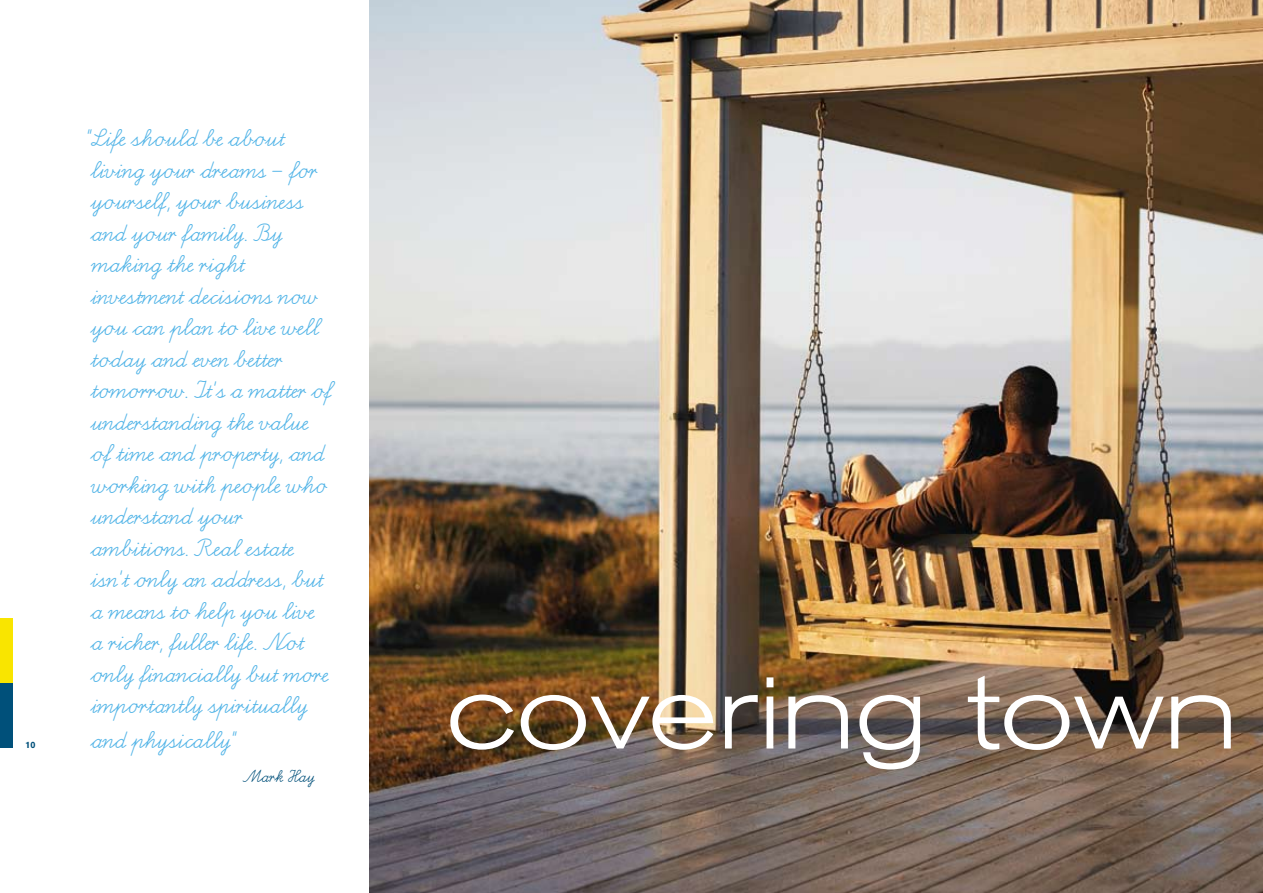
<style>
.page{position:relative;width:1263px;height:893px;background:#fff}
.page>*{position:absolute;margin:0;border:0;box-sizing:border-box;transform-origin:0 0}
.t1{font:300 expanded 105px "Akzidenz Grotesk BE";color:#fff}
.t2{font:30px/31.5px "Schulschrift B";color:#52b4e7}
.t3{font:21px "Schulschrift B";color:#00507a}
.t4{font:900 9px "Akzidenz Grotesk";color:#00507a}
</style>
<div class="page">
<div style="left:0;top:619px;width:13px;height:64px;background:#f9e500"></div>
<div style="left:0;top:683px;width:13px;height:64px;background:#00507a"></div>
<img style="left:370px;top:0;width:893px;height:893px">
<p class="t4" style="left:26px;top:739px;width:12px">10</p>
<p class="t2" style="left:85px;top:124px;width:248px">“Life should be about living your dreams – for yourself, your business and your family. By making the right investment decisions now you can plan to live well today and even better tomorrow. It’s a matter of understanding the value<br>of time and property, and working with people who understand your ambitions. Real estate isn’t only an address, but a means to help you live<br>a richer, fuller life. Not only financially but more importantly spiritually</p>
<p class="t2" style="left:91px;top:725px;width:146px">and physically”</p>
<p class="t3" style="left:243px;top:767px;width:74px">Mark Hay</p>
<h1 class="t1" style="left:446px;top:653px;width:793px">covering town</h1>
</div>
